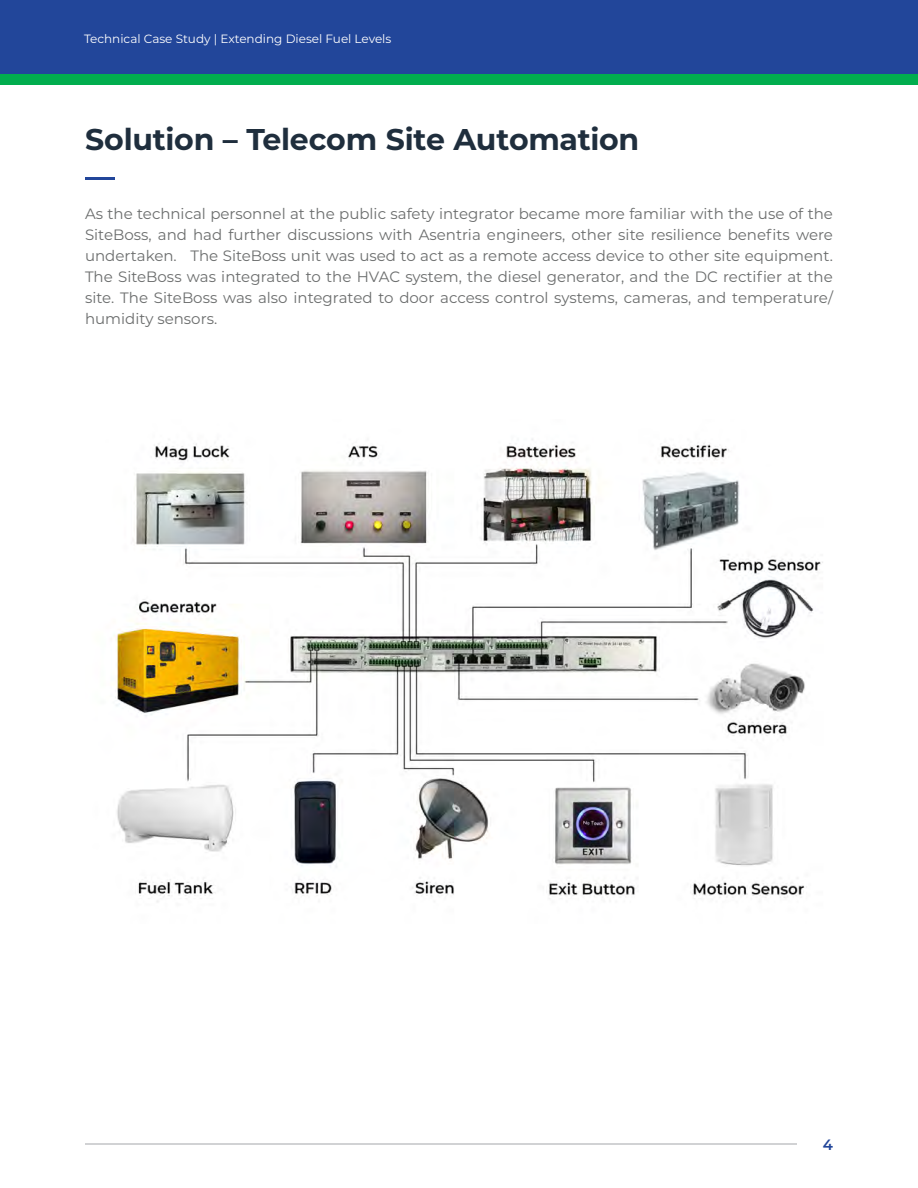
<style>
.page{position:relative;width:918px;height:1188px;background:#fff}
.page>*{position:absolute;margin:0;border:0;box-sizing:border-box;transform-origin:0 0}
.t1{font:700 30px "Montserrat";letter-spacing:-.01em;color:#1f2e3d}
.t2{font:15px/21px "Montserrat";color:#6b6d6d;text-align:justify}
.t3{font:600 15px "Montserrat";color:#22469a}
.t4{font:12px "Montserrat";color:#fff}
</style>
<div class="page">
<div style="left:0;top:0;width:918px;height:74px;background:#22469a"></div>
<hr style="left:85px;top:177px;width:30px;height:2px;background:#22469a">
<hr style="left:85px;top:1143px;width:711px;height:1px;background:#d1d2d4">
<div style="left:0;top:74px;width:918px;height:11px;background:#01ad4e"></div>
<img style="left:114px;top:439px;width:709px;height:463px">
<p class="t4" style="left:84px;top:31px;width:309px">Technical Case Study | Extending Diesel Fuel Levels</p>
<p class="t1" style="left:85px;top:118px;width:556px">Solution – Telecom Site Automation</p>
<p class="t2" style="left:85px;top:202px;width:749px">As the technical personnel at the public safety integrator became more familiar with the use of the SiteBoss, and had further discussions with Asentria engineers, other site resilience benefits were undertaken. The SiteBoss unit was used to act as a remote access device to other site equipment.<br>The SiteBoss was integrated to the HVAC system, the diesel generator, and the DC rectifier at the site. The SiteBoss was also integrated to door access control systems, cameras, and temperature/ humidity sensors.</p>
<p class="t3" style="left:823px;top:1134px;width:12px">4</p>
</div>
